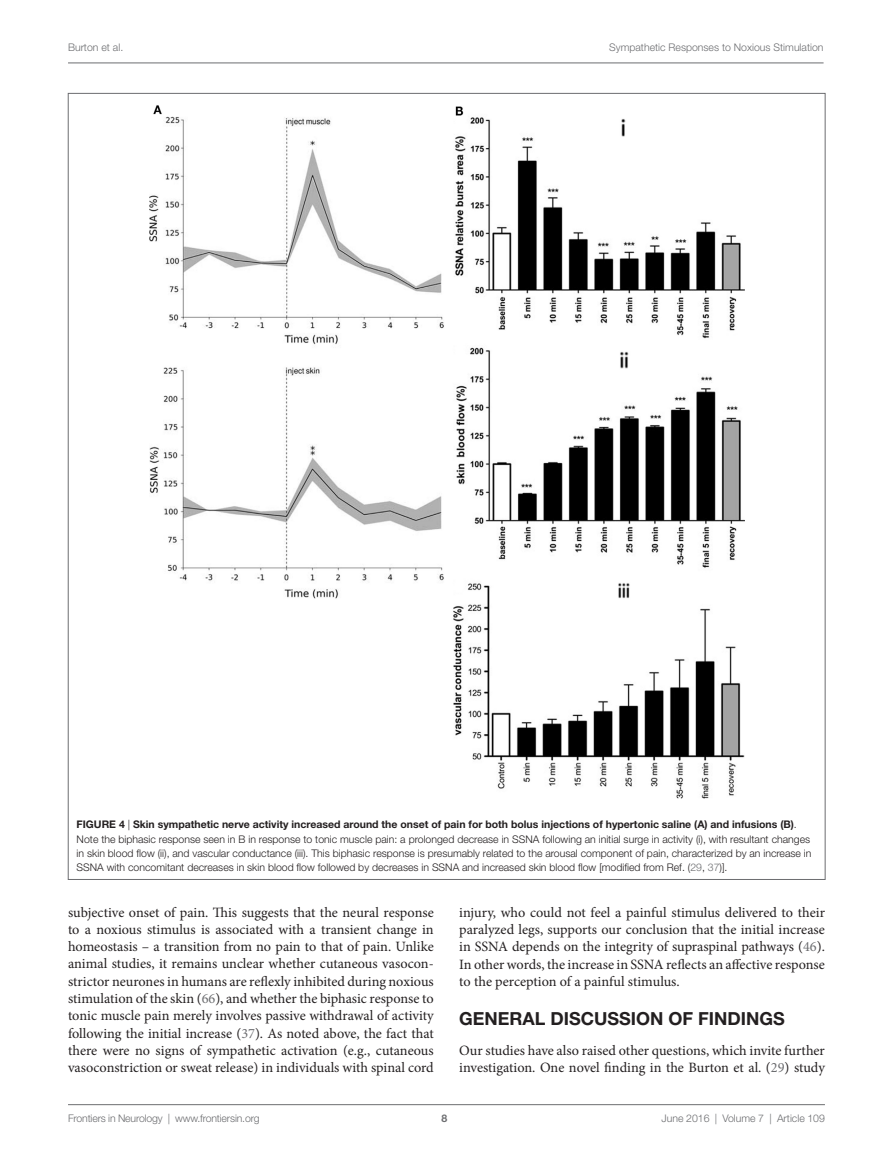
<style>
.page{position:relative;width:893px;height:1170px;background:#fff}
.page>*{position:absolute;margin:0;border:0;box-sizing:border-box;transform-origin:0 0}
.t1{font:700 18px "Helvetica Neue LT Std";color:#231f20}
.t2{font:14.25px/17.2px "Minion Pro";color:#231f20;text-align:justify}
.t3{font:300 10.5px/14.2px "Helvetica Neue LT Std";color:#231f20}
.t4{font:300 10.5px "Helvetica Neue LT Std";color:#6c6d70}
.t5{font:700 10.5px "Helvetica Neue LT Std";color:#6c6d70}
.s1{font-weight:700}
.s2{color:#6c6d70}
</style>
<div class="page">
<img style="left:149px;top:105px;width:595px;height:693px">
<hr style="left:68px;top:63px;width:756px;height:1px;background:#6c6d70">
<hr style="left:68px;top:1104px;width:757px;height:1px;background:#6c6d70">
<p class="t4" style="left:68px;top:41px;width:57px">Burton et al.</p>
<p class="t4" style="left:609px;top:41px;width:216px">Sympathetic Responses to Noxious Stimulation</p>
<p class="t3" style="left:77px;top:817px;width:736px"><span class="s1">FIGURE 4</span> | <span class="s1">Skin sympathetic nerve activity increased around the onset of pain for both bolus injections of hypertonic saline (A) and infusions (B)</span>.<br>Note the biphasic response seen in B in response to tonic muscle pain: a prolonged decrease in SSNA following an initial surge in activity (i), with resultant changes in skin blood flow (ii), and vascular conductance (iii). This biphasic response is presumably related to the arousal component of pain, characterized by an increase in SSNA with concomitant decreases in skin blood flow followed by decreases in SSNA and increased skin blood flow [modified from Ref. (<span class="s2">29</span>, <span class="s2">37</span>)].</p>
<p class="t2" style="left:68px;top:903px;width:367px">subjective onset of pain. This suggests that the neural response to a noxious stimulus is associated with a transient change in homeostasis – a transition from no pain to that of pain. Unlike animal studies, it remains unclear whether cutaneous vasocon&shy;strictor neurones in humans are reflexly inhibited during noxious stimulation of the skin (<span class="s2">66</span>), and whether the biphasic response to tonic muscle pain merely involves passive withdrawal of activity following the initial increase (<span class="s2">37</span>). As noted above, the fact that there were no signs of sympathetic activation (e.g., cutaneous vasoconstriction or sweat release) in individuals with spinal cord</p>
<p class="t2" style="left:459px;top:903px;width:367px">injury, who could not feel a painful stimulus delivered to their paralyzed legs, supports our conclusion that the initial increase in SSNA depends on the integrity of supraspinal pathways (<span class="s2">46</span>).<br>In other words, the increase in SSNA reflects an affective response to the perception of a painful stimulus.</p>
<p class="t1" style="left:459px;top:1007px;width:327px">GENERAL DISCUSSION OF FINDINGS</p>
<p class="t2" style="left:459px;top:1041px;width:367px">Our studies have also raised other questions, which invite further investigation. One novel finding in the Burton et al. (<span class="s2">29</span>) study</p>
<p class="t4" style="left:68px;top:1111px;width:193px">Frontiers in Neurology | www.frontiersin.org</p>
<p class="t4" style="left:662px;top:1111px;width:165px">June 2016 | Volume 7 | Article 109</p>
<p class="t5" style="left:441px;top:1111px;width:7px">8</p>
</div>
